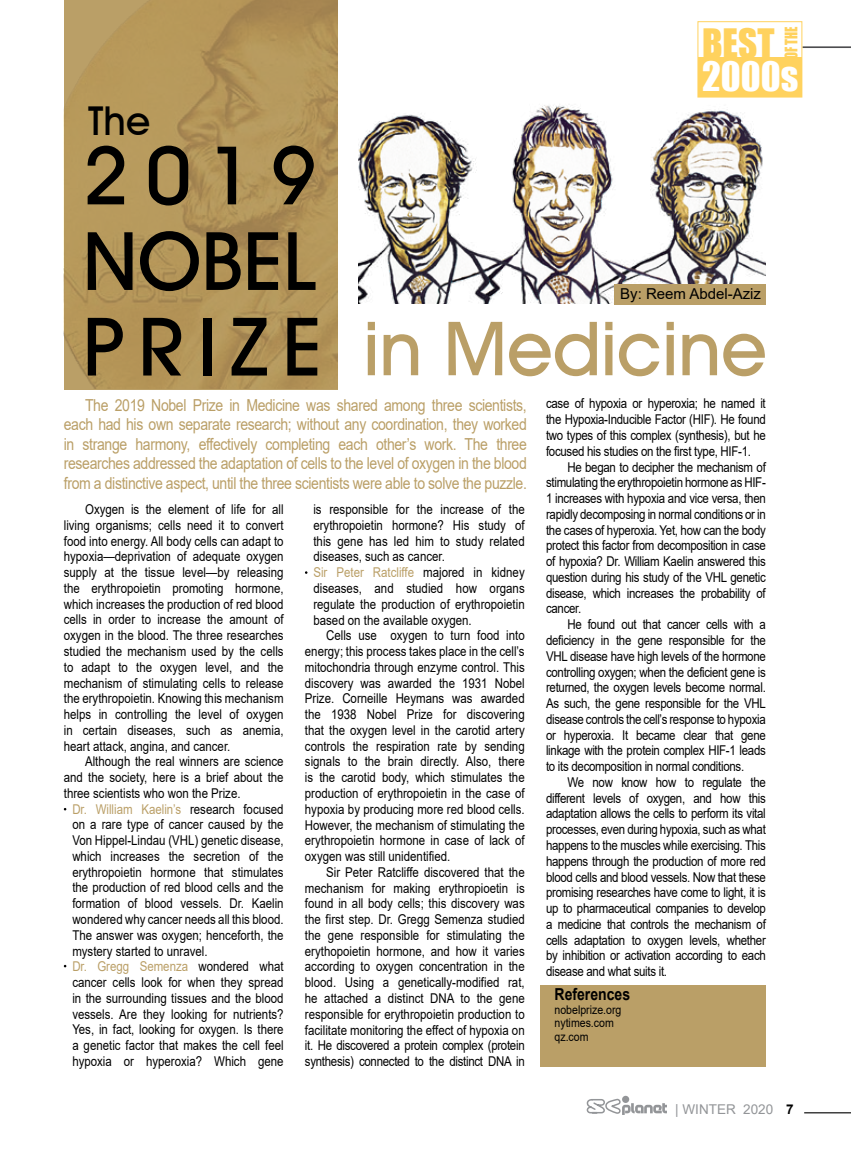
<style>
.page{position:relative;width:851px;height:1149px;background:#fff}
.page>*{position:absolute;margin:0;border:0;box-sizing:border-box;transform-origin:0 0}
.t1{font:500 81px/85.5px "Avant Garde IT Cby BT";letter-spacing:.17em;color:#000;text-align:justify}
.t2{font:500 75px "Avant Garde IT Cby BT";color:#ba9f67}
.t3{font:500 39.75px "Avant Garde IT Cby BT";color:#000}
.t4{font:37.2px "Impact";color:#fff}
.t5{font:37.2px "Impact";color:#ffd25e}
.t6{font:16.5px/19.5px "Arial";letter-spacing:-.025em;color:#ba9f67;text-align:justify;scale:.85 1}
.t7{font:700 16.5px "Arial";color:#000;scale:.85 1}
.t8{font:15.9px "Impact";color:#ffd25e;scale:.81 1}
.t9{font:15px "Arial";color:#000}
.t10{font:13.5px/15.8px "Arial";color:#000;text-align:justify;scale:.85 1}
.t11{font:13.5px "Arial";color:#939598}
.t12{font:12px/13.5px "Arial";color:#000;scale:.88 1}
.s1{color:#ba9f67}
.s2{font-weight:700;color:#000}
</style>
<div class="page">
<hr style="left:804px;top:1111px;width:46px;height:1px;background:#000">
<svg style="left:586px;top:1098px;width:80px;height:16px"></svg>
<div style="left:622px;top:1095px;width:7px;height:7px;background:#939598;border-radius:50%"></div>
<img style="left:358px;top:97px;width:407px;height:206px">
<div style="left:614px;top:284px;width:151px;height:20px;background:#ba9f67"></div>
<div style="left:540px;top:984px;width:225px;height:82px;background:#ba9f67"></div>
<img style="left:64px;top:0;width:274px;height:389px">
<hr style="left:802px;top:46px;width:48px;height:2px;background:#4d4d4f">
<div style="left:697px;top:21px;width:105px;height:76px;border:1px solid #ffd25e"></div>
<div style="left:697px;top:58px;width:104px;height:39px;background:#ffd25e"></div>
<h3 class="t3" style="left:88px;top:97px;width:63px">The</h3>
<h1 class="t1" style="left:83px;top:132px;width:241px">2019<br>NOBEL PRIZE</h1>
<h3 class="t5" style="left:702px;top:15px;width:74px">BEST</h3>
<p class="t8" style="left:778px;top:59px;width:42px;rotate:-90deg">OF THE</p>
<h3 class="t4" style="left:702px;top:48px;width:98px">2000s</h3>
<p class="t9" style="left:620px;top:283px;width:142px">By: Reem Abdel-Aziz</p>
<h2 class="t2" style="left:363px;top:303px;width:405px">in Medicine</h2>
<p class="t6" style="left:64px;top:395px;width:546px;text-indent:21px">The 2019 Nobel Prize in Medicine was shared among three scientists, each had his own separate research; without any coordination, they worked in strange harmony, effectively completing each other’s work. The three researches addressed the adaptation of cells to the level of oxygen in the blood from a distinctive aspect, until the three scientists were able to solve the puzzle.</p>
<p class="t10" style="left:64px;top:501px;width:260px;text-indent:21px">Oxygen is the element of life for all living organisms; cells need it to convert food into energy. All body cells can adapt to hypoxia—deprivation of adequate oxygen supply at the tissue level—by releasing the erythropoietin promoting hormone, which increases the production of red blood cells in order to increase the amount of oxygen in the blood. The three researches studied the mechanism used by the cells to adapt to the oxygen level, and the mechanism of stimulating cells to release the erythropoietin. Knowing this mechanism helps in controlling the level of oxygen in certain diseases, such as anemia, heart attack, angina, and cancer.</p>
<p class="t10" style="left:64px;top:753px;width:260px;text-indent:21px">Although the real winners are science and the society, here is a brief about the three scientists who won the Prize.</p>
<p class="t10" style="left:72px;top:800px;width:250px;text-align:left"><span class="s1">Dr. William Kaelin’s</span> research focused on a rare type of cancer caused by the Von Hippel-Lindau (VHL) genetic disease, which increases the secretion of the erythropoietin hormone that stimulates the production of red blood cells and the formation of blood vessels. Dr. Kaelin wondered why cancer needs all this blood.<br>The answer was oxygen; henceforth, the mystery started to unravel.<br><span class="s1">Dr. Gregg Semenza</span> wondered what cancer cells look for when they spread in the surrounding tissues and the blood vessels. Are they looking for nutrients?<br>Yes, in fact, looking for oxygen. Is there a genetic factor that makes the cell feel hypoxia or hyperoxia? Which gene</p>
<p class="t10" style="left:313px;top:501px;width:250px;text-align:left">is responsible for the increase of the erythropoietin hormone? His study of this gene has led him to study related diseases, such as cancer.<br><span class="s1">Sir Peter Ratcliffe</span> majored in kidney diseases, and studied how organs regulate the production of erythropoietin based on the available oxygen.</p>
<p class="t10" style="left:305px;top:627px;width:260px;text-indent:21px">Cells use oxygen to turn food into energy; this process takes place in the cell’s mitochondria through enzyme control. This discovery was awarded the 1931 Nobel Prize. Corneille Heymans was awarded the 1938 Nobel Prize for discovering that the oxygen level in the carotid artery controls the respiration rate by sending signals to the brain directly. Also, there is the carotid body, which stimulates the production of erythropoietin in the case of hypoxia by producing more red blood cells.<br>However, the mechanism of stimulating the erythropoietin hormone in case of lack of oxygen was still unidentified.</p>
<p class="t10" style="left:305px;top:863px;width:260px;text-indent:21px">Sir Peter Ratcliffe discovered that the mechanism for making erythropioetin is found in all body cells; this discovery was the first step. Dr. Gregg Semenza studied the gene responsible for stimulating the erythopoietin hormone, and how it varies according to oxygen concentration in the blood. Using a genetically-modified rat, he attached a distinct DNA to the gene responsible for erythropoietin production to facilitate monitoring the effect of hypoxia on it. He discovered a protein complex (protein synthesis) connected to the distinct DNA in</p>
<p class="t10" style="left:546px;top:395px;width:260px">case of hypoxia or hyperoxia; he named it the Hypoxia-Inducible Factor (HIF). He found two types of this complex (synthesis), but he focused his studies on the first type, HIF-1.</p>
<p class="t10" style="left:546px;top:458px;width:260px;text-indent:21px">He began to decipher the mechanism of stimulating the erythropoietin hormone as HIF-1 increases with hypoxia and vice versa, then rapidly decomposing in normal conditions or in the cases of hyperoxia. Yet, how can the body protect this factor from decomposition in case of hypoxia? Dr. William Kaelin answered this question during his study of the VHL genetic disease, which increases the probability of cancer.</p>
<p class="t10" style="left:546px;top:616px;width:260px;text-indent:21px">He found out that cancer cells with a deficiency in the gene responsible for the VHL disease have high levels of the hormone controlling oxygen; when the deficient gene is returned, the oxygen levels become normal.<br>As such, the gene responsible for the VHL disease controls the cell’s response to hypoxia or hyperoxia. It became clear that gene linkage with the protein complex HIF-1 leads to its decomposition in normal conditions.</p>
<p class="t10" style="left:546px;top:774px;width:260px;text-indent:21px">We now know how to regulate the different levels of oxygen, and how this adaptation allows the cells to perform its vital processes, even during hypoxia, such as what happens to the muscles while exercising. This happens through the production of more red blood cells and blood vessels. Now that these promising researches have come to light, it is up to pharmaceutical companies to develop a medicine that controls the mechanism of cells adaptation to oxygen levels, whether by inhibition or activation according to each disease and what suits it.</p>
<p class="t7" style="left:554px;top:982px;width:90px">References</p>
<p class="t12" style="left:554px;top:1002px;width:78px">nobelprize.org nytimes.com qz.com</p>
<p class="t11" style="left:675px;top:1099px;width:120px">| WINTER 2020 <span class="s2">7</span></p>
</div>
